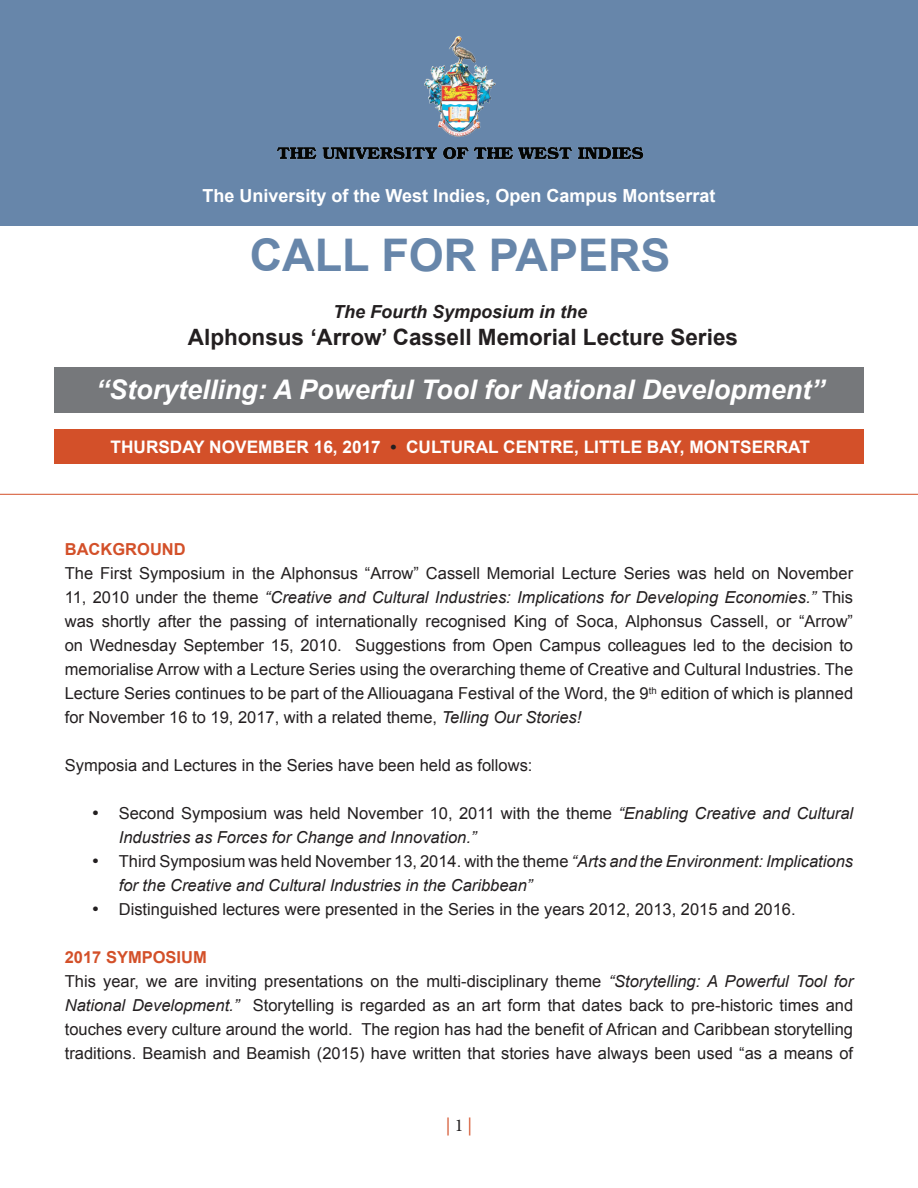
<style>
.page{position:relative;width:918px;height:1188px;background:#fff}
.page>*{position:absolute;margin:0;border:0;box-sizing:border-box;transform-origin:0 0}
.t1{font:700 45px "Arial";color:#6786aa}
.t2{font:italic 700 27px "Arial";color:#fff}
.t3{font:700 22.5px "Arial";color:#231f20}
.t4{font:700 18px "Arial";color:#fff}
.t5{font:italic 700 18px "Arial";color:#231f20}
.t6{font:18px "Minion Pro";color:#d35029}
.t7{font:700 17.25px "Arial";color:#fff}
.t8{font:16.5px/24px "Arial";color:#231f20;text-align:justify}
.t9{font:italic 16.5px/24px "Arial";color:#231f20}
.t10{font:700 16.5px "Arial";color:#d35029}
.s1{color:#231f20}
.s2{font-style:italic}
.s3{font-style:normal}
.s4{font-weight:700;color:#d35029}
</style>
<div class="page">
<div style="left:54px;top:368px;width:810px;height:45px;background:#76787b"></div>
<div style="left:55px;top:429px;width:809px;height:34px;background:#d35029"></div>
<div style="left:0;top:0;width:918px;height:225px;background:#6786aa"></div>
<hr style="left:0;top:494px;width:918px;height:1px;background:#d35029">
<img style="left:277px;top:35px;width:367px;height:125px">
<p class="t4" style="left:203px;top:184px;width:514px">The University of the West Indies, Open Campus Montserrat</p>
<h1 class="t1" style="left:250px;top:225px;width:422px">CALL FOR PAPERS</h1>
<p class="t5" style="left:333px;top:300px;width:256px">The Fourth Symposium in the</p>
<h3 class="t3" style="left:188px;top:322px;width:552px">Alphonsus ‘Arrow’ Cassell Memorial Lecture Series</h3>
<h2 class="t2" style="left:96px;top:372px;width:731px">“Storytelling: A Powerful Tool for National Development”</h2>
<p class="t7" style="left:111px;top:436px;width:654px">Thursday November 16, 2017 <span class="s1">•</span> Cultural Centre, Little Bay, MONTSERR</p>
<p class="t7" style="left:788px;top:436px;width:23px">AT</p>
<p class="t10" style="left:65px;top:538px;width:73px">BACKGROU</p>
<p class="t10" style="left:162px;top:538px;width:23px">ND</p>
<p class="t8" style="left:65px;top:561px;width:790px">The First Symposium in the Alphonsus “Arrow” Cassell Memorial Lecture Series was held on November 11, 2010 under the theme <span class="s2">“Creative and Cultural Industries: Implications for Developing Economies.”</span> This was shortly after the passing of internationally recognised King of Soca, Alphonsus Cassell, or “Arrow” on Wednesday September 15, 2010. Suggestions from Open Campus colleagues led to the decision to memorialise Arrow with a Lecture Series using the overarching theme of Creative and Cultural Industries. The Lecture Series continues to be part of the Alliouagana Festival of the Word, the 9<sup>th</sup> edition of which is planned for November 16 to 19, 2017, with a related theme, <span class="s2">Telling Our Stories!</span></p>
<p class="t8" style="left:65px;top:753px;width:469px">Symposia and Lectures in the Series have been held as follows:</p>
<p class="t9" style="left:119px;top:801px;width:736px;text-indent:-27px">• <span class="s3">Second Symposium was held November 10, 2011 with the theme</span> “Enabling Creative and Cultural<br>Industries as Forces for Change and Innovation.”</p>
<p class="t9" style="left:119px;top:849px;width:736px;text-indent:-27px">• <span class="s3">Third Symposium was held November 13, 2014. with the theme</span> “Arts and the Environment: Implications for the Creative and Cultural Industries in the Caribbean”</p>
<p class="t8" style="left:92px;top:897px;width:705px">• Distinguished lectures were presented in the Series in the years 2012, 2013, 2015 and 2016.</p>
<p class="t8" style="left:65px;top:945px;width:790px;text-align:left"><span class="s4">2017 SYMPOSIU M<br></span>This year, we are inviting presentations on the multi-disciplinary theme <span class="s2">“Storytelling: A Powerful Tool for National Development.”</span> Storytelling is regarded as an art form that dates back to pre-historic times and touches every culture around the world. The region has had the benefit of African and Caribbean storytelling traditions. Beamish and Beamish (2015) have written that stories have always been used “as a means of</p>
<p class="t6" style="left:446px;top:1114px;width:28px">| <span class="s1">1</span> |</p>
</div>
